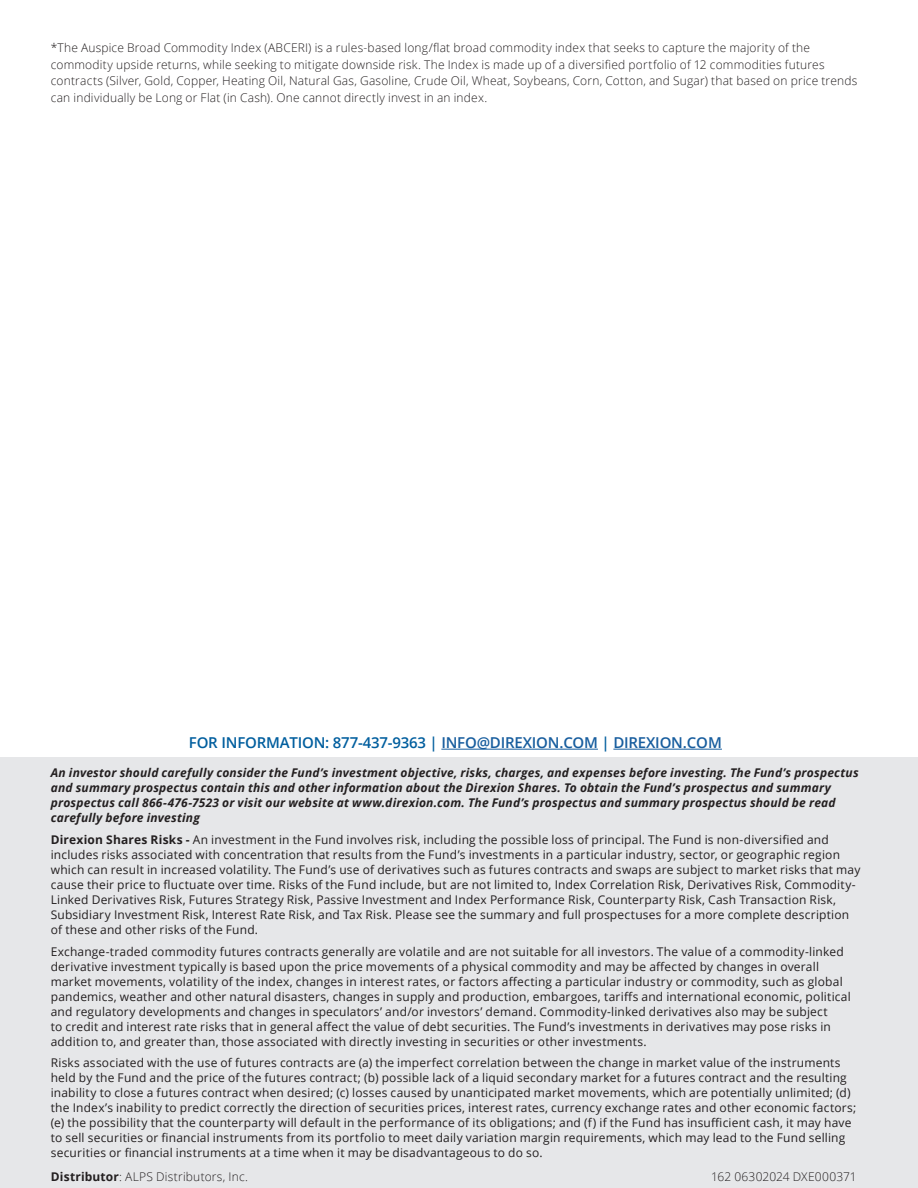
<style>
.page{position:relative;width:918px;height:1188px;background:#fff}
.page>*{position:absolute;margin:0;border:0;box-sizing:border-box;transform-origin:0 0}
.t1{font:600 15px "Open Sans";letter-spacing:-.015em;color:#005e9e}
.Body{font:12px/15px "Open Sans";letter-spacing:.015em;color:#231f20}
.Body-2{font:300 12px/16.5px "Open Sans";letter-spacing:.015em;color:#231f20}
.Body-3{font:italic 700 12px/15px "Open Sans";letter-spacing:.015em;color:#231f20}
.s1{color:#175d9e}
.s2{font-weight:700}
</style>
<div class="page">
<div style="left:0;top:757px;width:918px;height:431px;background:#e6e7e9"></div>
<hr style="left:441px;top:749px;width:157px;height:1px;background:#175d9e">
<hr style="left:613px;top:749px;width:109px;height:1px;background:#175d9e">
<p class="Body-2" style="left:51px;top:39px;width:808px">*The Auspice Broad Commodity Index (ABCERI) is a rules-based long/flat broad commodity index that seeks to capture the majority of the commodity upside returns, while seeking to mitigate downside risk. The Index is made up of a diversified portfolio of 12 commodities futures contracts (Silver, Gold, Copper, Heating Oil, Natural Gas, Gasoline, Crude Oil, Wheat, Soybeans, Corn, Cotton, and Sugar) that based on price trends can individually be Long or Flat (in Cash). One cannot directly invest in an index.</p>
<p class="t1" style="left:189px;top:732px;width:535px">FOR INFORMATION: 877-437-9363 | <span class="s1">INFO@DIREXION.COM</span> | <span class="s1">DIREXION.COM</span></p>
<p class="Body-3" style="left:51px;top:765px;width:809px">An investor should carefully consider the Fund’s investment objective, risks, charges, and expenses before investing. The Fund’s prospectus and summary prospectus contain this and other information about the Direxion Shares. To obtain the Fund’s prospectus and summary prospectus call 866-476-7523 or visit our website at www.direxion.com. The Fund’s prospectus and summary prospectus should be read carefully before investing</p>
<p class="Body" style="left:51px;top:832px;width:811px"><span class="s2">Direxion Shares Risks -</span> An investment in the Fund involves risk, including the possible loss of principal. The Fund is non-diversified and includes risks associated with concentration that results from the Fund’s investments in a particular industry, sector, or geographic region which can result in increased volatility. The Fund’s use of derivatives such as futures contracts and swaps are subject to market risks that may cause their price to fluctuate over time. Risks of the Fund include, but are not limited to, Index Correlation Risk, Derivatives Risk, Commodity-Linked Derivatives Risk, Futures Strategy Risk, Passive Investment and Index Performance Risk, Counterparty Risk, Cash Transaction Risk, Subsidiary Investment Risk, Interest Rate Risk, and Tax Risk. Please see the summary and full prospectuses for a more complete description of these and other risks of the Fund.</p>
<p class="Body" style="left:51px;top:943px;width:802px">Exchange-traded commodity futures contracts generally are volatile and are not suitable for all investors. The value of a commodity-linked derivative investment typically is based upon the price movements of a physical commodity and may be affected by changes in overall market movements, volatility of the index, changes in interest rates, or factors affecting a particular industry or commodity, such as global pandemics, weather and other natural disasters, changes in supply and production, embargoes, tariffs and international economic, political and regulatory developments and changes in speculators’ and/or investors’ demand. Commodity-linked derivatives also may be subject<br>to credit and interest rate risks that in general affect the value of debt securities. The Fund’s investments in derivatives may pose risks in addition to, and greater than, those associated with directly investing in securities or other investments.</p>
<p class="Body" style="left:51px;top:1055px;width:807px">Risks associated with the use of futures contracts are (a) the imperfect correlation between the change in market value of the instruments held by the Fund and the price of the futures contract; (b) possible lack of a liquid secondary market for a futures contract and the resulting inability to close a futures contract when desired; (c) losses caused by unanticipated market movements, which are potentially unlimited; (d) the Index’s inability to predict correctly the direction of securities prices, interest rates, currency exchange rates and other economic factors; (e) the possibility that the counterparty will default in the performance of its obligations; and (f) if the Fund has insufficient cash, it may have to sell securities or financial instruments from its portfolio to meet daily variation margin requirements, which may lead to the Fund selling securities or financial instruments at a time when it may be disadvantageous to do so.</p>
<p class="Body-2" style="left:51px;top:1168px;width:199px"><span class="s2">Distributor</span>: ALPS Distributors, Inc.</p>
<p class="Body-2" style="left:711px;top:1168px;width:147px">162 06302024 DXE000371</p>
</div>
